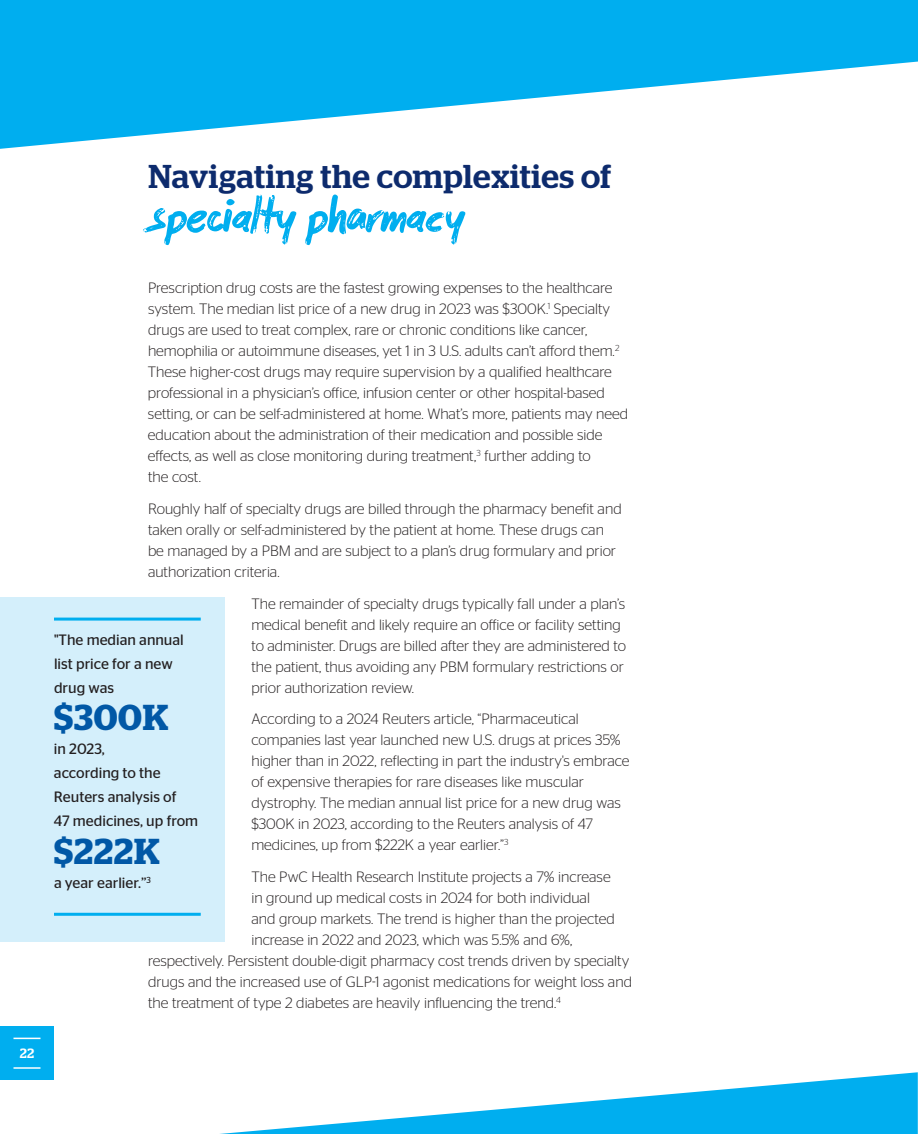
<style>
.page{position:relative;width:918px;height:1134px;background:#fff}
.page>*{position:absolute;margin:0;border:0;box-sizing:border-box;transform-origin:0 0}
.t1{font:54px "Markerfield";color:#00aeef}
.t2{font:600 36px "Stag";letter-spacing:.02em;color:#0158a6}
.t3{font:500 33px "Stag";letter-spacing:.015em;color:#0d2b6d}
.t4{font:300 15px/21px "Stag Sans";color:#231f20}
.t5{font:15px/24px "Stag Sans";color:#231f20}
.t6{font:500 13.5px "Stag";color:#fff}
</style>
<div class="page">
<svg style="left:0;top:0;width:918px;height:149px;fill:#00aeef"></svg>
<hr style="left:917px;top:1072px;width:1px;height:62px;background:#00aeef">
<svg style="left:220px;top:1072px;width:697px;height:62px"></svg>
<div style="left:0;top:597px;width:224px;height:344px;background:#d4effb"></div>
<hr style="left:54px;top:618px;width:147px;height:3px;background:#00aeef">
<hr style="left:54px;top:913px;width:147px;height:3px;background:#00aeef">
<div style="left:0;top:1026px;width:54px;height:54px;background:#00aeef"></div>
<svg style="left:14px;top:1038px;width:26px;height:1px"></svg>
<hr style="left:14px;top:1067px;width:26px;height:2px;background:#fff">
<p class="t6" style="left:20px;top:1046px;width:16px">22</p>
<h3 class="t3" style="left:148px;top:157px;width:464px">Navigating the complexities of</h3>
<h1 class="t1" style="left:148px;top:183px;width:315px">specialty pharmacy</h1>
<p class="t4" style="left:148px;top:277px;width:482px">Prescription drug costs are the fastest growing expenses to the healthcare system. The median list price of a new drug in 2023 was $300K.<sup>1</sup> Specialty drugs are used to treat complex, rare or chronic conditions like cancer, hemophilia or autoimmune diseases, yet 1 in 3 U.S. adults can’t afford them.<sup>2<br></sup>These higher-cost drugs may require supervision by a qualified healthcare professional in a physician’s office, infusion center or other hospital-based setting, or can be self-administered at home. What’s more, patients may need education about the administration of their medication and possible side effects, as well as close monitoring during treatment,<sup>3</sup> further adding to<br>the cost.</p>
<p class="t4" style="left:148px;top:498px;width:475px">Roughly half of specialty drugs are billed through the pharmacy benefit and taken orally or self-administered by the patient at home. These drugs can be managed by a PBM and are subject to a plan’s drug formulary and prior authorization criteria.</p>
<p class="t4" style="left:251px;top:593px;width:376px">The remainder of specialty drugs typically fall under a plan’s medical benefit and likely require an office or facility setting to administer. Drugs are billed after they are administered to the patient, thus avoiding any PBM formulary restrictions or prior authorization review.</p>
<p class="t4" style="left:251px;top:708px;width:380px">According to a 2024 Reuters article, “Pharmaceutical companies last year launched new U.S. drugs at prices 35% higher than in 2022, reflecting in part the industry's embrace of expensive therapies for rare diseases like muscular dystrophy. The median annual list price for a new drug was $300K in 2023, according to the Reuters analysis of 47 medicines, up from $222K a year earlier.”<sup>3</sup></p>
<p class="t4" style="left:251px;top:866px;width:361px">The PwC Health Research Institute projects a 7% increase</p>
<p class="t4" style="left:251px;top:887px;width:340px">in ground up medical costs in 2024 for both individual</p>
<p class="t4" style="left:251px;top:908px;width:365px">and group markets. The trend is higher than the projected</p>
<p class="t4" style="left:251px;top:929px;width:322px">increase in 2022 and 2023, which was 5.5% and 6%,</p>
<p class="t4" style="left:148px;top:950px;width:483px">respectively. Persistent double-digit pharmacy cost trends driven by specialty</p>
<p class="t4" style="left:148px;top:971px;width:485px">drugs and the increased use of GLP-1 agonist medications for weight loss and</p>
<p class="t4" style="left:148px;top:992px;width:414px">the treatment of type 2 diabetes are heavily influencing the trend.<sup>4</sup></p>
<p class="t5" style="left:54px;top:627px;width:131px">"The median annual list price for a new drug was</p>
<h2 class="t2" style="left:54px;top:696px;width:116px">$300K</h2>
<p class="t5" style="left:54px;top:737px;width:146px">in 2023,<br>according to the<br>Reuters analysis of<br>47 medicines, up from</p>
<h2 class="t2" style="left:54px;top:830px;width:107px">$222K</h2>
<p class="t5" style="left:54px;top:870px;width:98px">a year earlier.”<sup>3</sup></p>
</div>
